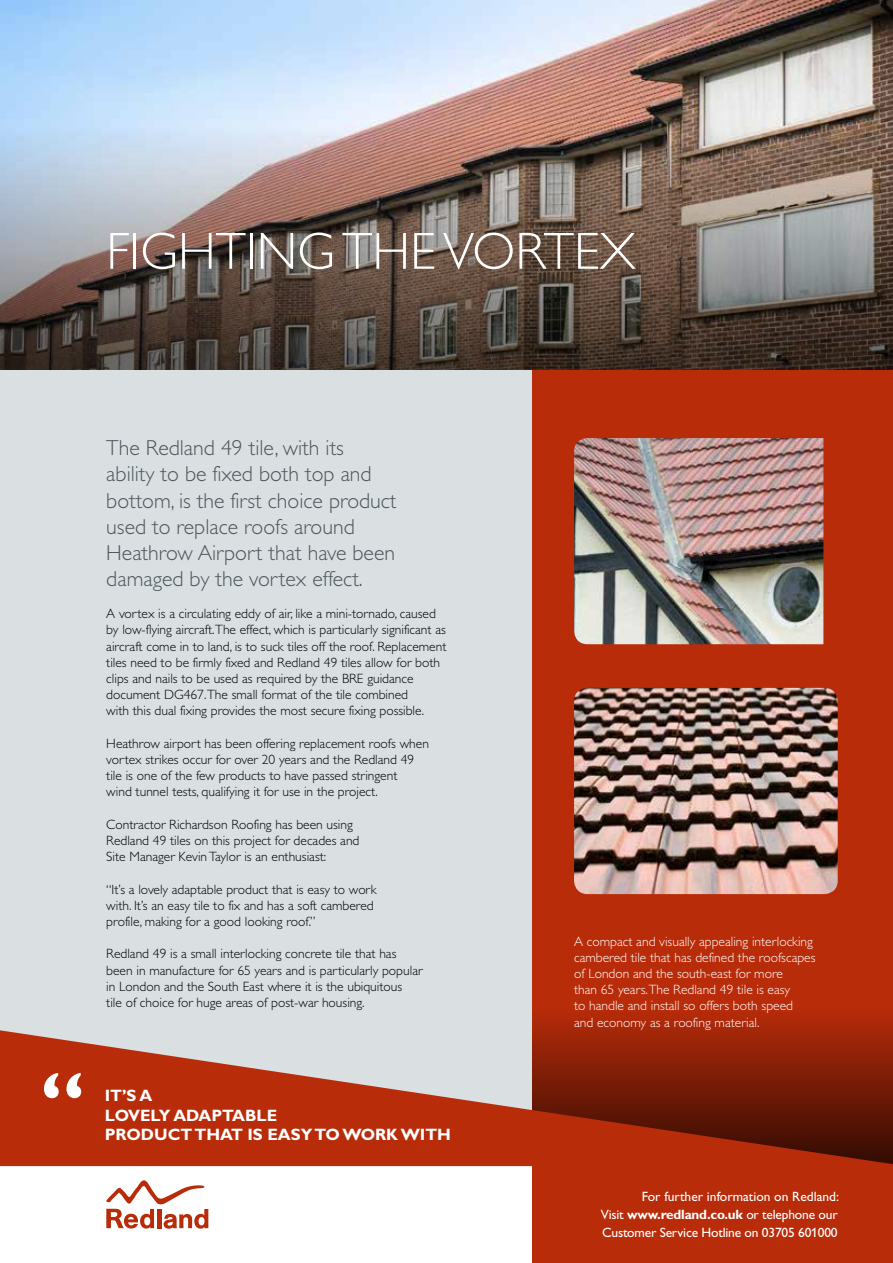
<style>
.page{position:relative;width:893px;height:1263px;background:#fff}
.page>*{position:absolute;margin:0;border:0;box-sizing:border-box;transform-origin:0 0}
.t1{font:700 81px "Gill Alt One";color:#fff}
.t2{font:300 52.5px "Gill Alt One";color:#fff}
.t3{font:300 21.75px/26.1px "Gill Alt One";color:#4c565c}
.t4{font:700 16.5px/19.8px "Gill Alt One";color:#fff}
.t5{font:300 13.5px/16.2px "Gill Alt One";color:#000}
.t6{font:300 13.5px/16.2px "Gill Alt One";color:#fff}
.t7{font:13.5px/18px "Gill Alt One";letter-spacing:-.015em;color:#fff;text-align:justify}
.s1{font-weight:700}
</style>
<div class="page">
<img style="left:0;top:0;width:893px;height:120px">
<img style="left:0;top:120px;width:893px;height:250px">
<div style="left:532px;top:1165px;width:361px;height:98px;background:#b92c0a"></div>
<div style="left:0;top:370px;width:532px;height:795px;background:#dadfe2"></div>
<div style="left:532px;top:370px;width:361px;height:795px;background:#b92c0a"></div>
<div style="left:532px;top:1005px;width:361px;height:160px;background:#b02909"></div>
<img style="left:574px;top:438px;width:249px;height:206px">
<svg style="left:106px;top:1180px;width:102px;height:49px"></svg>
<img style="left:574px;top:688px;width:264px;height:206px">
<svg style="left:0;top:1030px;width:893px;height:136px;fill:#b92c0a"></svg>
<h2 class="t2" style="left:106px;top:222px;width:531px">FIGHTING THE VORTEX</h2>
<h3 class="t3" style="left:106px;top:435px;width:292px">The Redland 49 tile, with its ability to be fixed both top and bottom, is the first choice product used to replace roofs around<br>Heathrow Airport that have been damaged by the vortex effect.</h3>
<p class="t5" style="left:106px;top:606px;width:342px">A vortex is a circulating eddy of air, like a mini-tornado, caused by low-flying aircraft.The effect, which is particularly significant as aircraft come in to land, is to suck tiles off the roof. Replacement tiles need to be firmly fixed and Redland 49 tiles allow for both clips and nails to be used as required by the BRE guidance document DG467.The small format of the tile combined<br>with this dual fixing provides the most secure fixing possible.</p>
<p class="t5" style="left:106px;top:735px;width:324px">Heathrow airport has been offering replacement roofs when vortex strikes occur for over 20 years and the Redland 49 tile is one of the few products to have passed stringent<br>wind tunnel tests, qualifying it for use in the project.</p>
<p class="t5" style="left:106px;top:816px;width:255px">Contractor Richardson Roofing has been using<br>Redland 49 tiles on this project for decades and<br>Site Manager Kevin Taylor is an enthusiast:</p>
<p class="t5" style="left:106px;top:881px;width:272px">“It’s a lovely adaptable product that is easy to work with. It’s an easy tile to fix and has a soft cambered profile, making for a good looking roof.”</p>
<p class="t5" style="left:106px;top:946px;width:318px">Redland 49 is a small interlocking concrete tile that has been in manufacture for 65 years and is particularly popular in London and the South East where it is the ubiquitous<br>tile of choice for huge areas of post-war housing.</p>
<h1 class="t1" style="left:39px;top:1054px;width:47px">“</h1>
<p class="t4" style="left:105px;top:1085px;width:348px">IT’S A<br>LOVELY ADAPTABLE<br>PRODUCT THAT IS EASY TO WORK WITH</p>
<p class="t6" style="left:574px;top:933px;width:243px">A compact and visually appealing interlocking cambered tile that has defined the roofscapes of London and the south-east for more<br>than 65 years.The Redland 49 tile is easy<br>to handle and install so offers both speed and economy as a roofing material.</p>
<p class="t7" style="left:601px;top:1188px;width:240px;text-indent:41px">For further information on Redland:<br>Visit <span class="s1">www.redland.co.uk</span> or telephone our Customer Service Hotline on 03705 601000</p>
</div>
